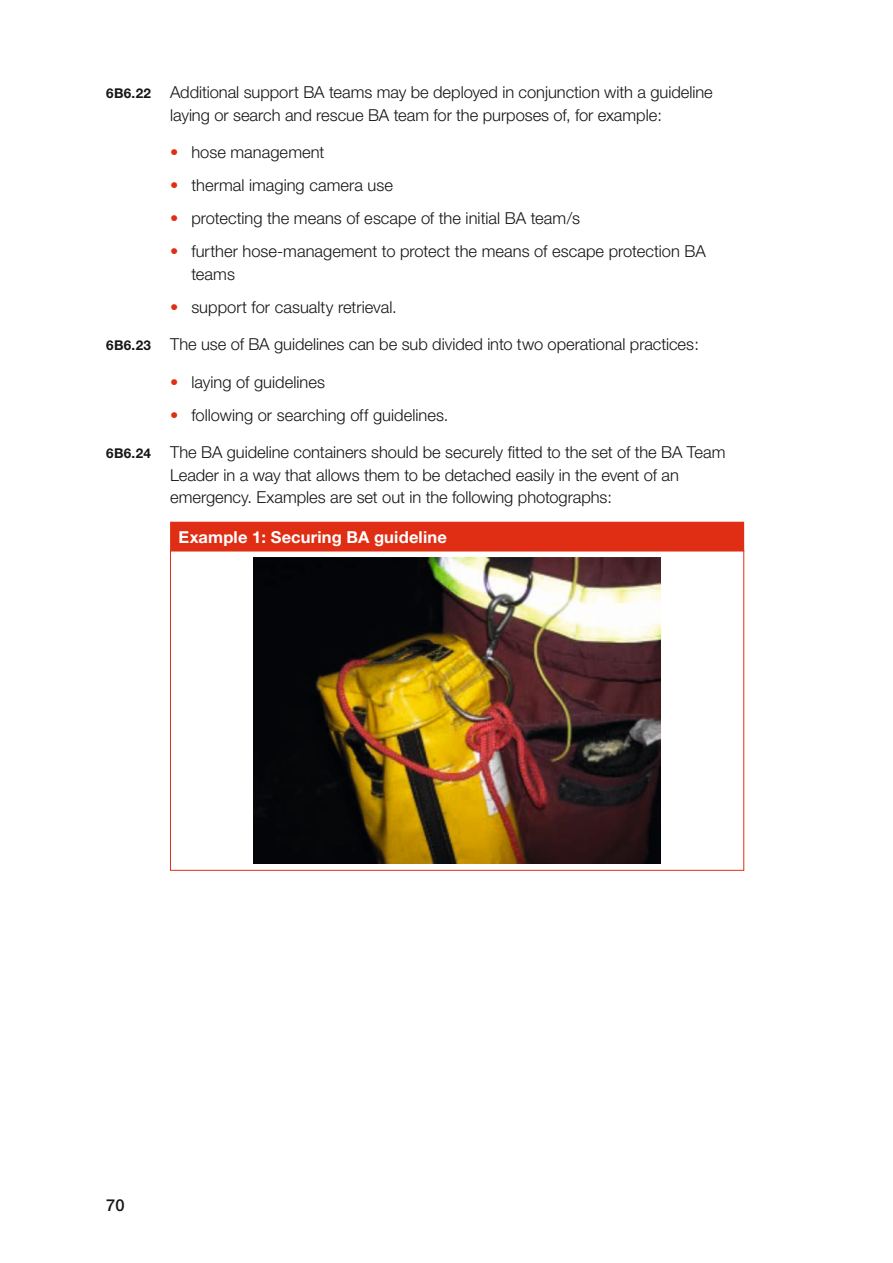
<style>
.page{position:relative;width:893px;height:1263px;background:#fff}
.page>*{position:absolute;margin:0;border:0;box-sizing:border-box;transform-origin:0 0}
.t1{font:300 16.5px/22.5px "Helvetica Neue";color:#151616}
.t2{font:700 16.5px "Helvetica Neue";letter-spacing:.01em;color:#fff}
.t3{font:500 16.5px "Helvetica Neue";color:#151616}
.s1{font-weight:700;font-size:13.5px}
.s2{font-weight:900;color:#e02e15}
</style>
<div class="page">
<div style="left:170px;top:522px;width:574px;height:29px;background:#e02e15"></div>
<img style="left:253px;top:557px;width:408px;height:306px">
<p class="t1" style="left:170px;top:81px;width:544px;text-indent:-64px"><span class="s1">6B6.22</span> Additional support BA teams may be deployed in conjunction with a guideline laying or search and rescue BA team for the purposes of, for example:</p>
<p class="t1" style="left:170px;top:141px;width:156px"><span class="s2">•</span> hose management</p>
<p class="t1" style="left:170px;top:174px;width:224px"><span class="s2">•</span> thermal imaging camera use</p>
<p class="t1" style="left:170px;top:207px;width:412px"><span class="s2">•</span> protecting the means of escape of the initial BA team/s</p>
<p class="t1" style="left:191px;top:240px;width:516px;text-indent:-21px"><span class="s2">•</span> further hose-management to protect the means of escape protection BA teams</p>
<p class="t1" style="left:170px;top:295px;width:228px"><span class="s2">•</span> support for casualty retrieval.</p>
<p class="t1" style="left:106px;top:333px;width:594px"><span class="s1">6B6.23</span> The use of BA guidelines can be sub divided into two operational practices:</p>
<p class="t1" style="left:170px;top:370px;width:156px"><span class="s2">•</span> laying of guidelines</p>
<p class="t1" style="left:170px;top:403px;width:280px"><span class="s2">•</span> following or searching off guidelines.</p>
<p class="t1" style="left:170px;top:441px;width:557px;text-indent:-64px"><span class="s1">6B6.24</span> The BA guideline containers should be securely fitted to the set of the BA Team<br>Leader in a way that allows them to be detached easily in the event of an emergency. Examples are set out in the following photographs:</p>
<p class="t2" style="left:179px;top:527px;width:270px">Example 1: Securing BA guideline</p>
<p class="t3" style="left:106px;top:1195px;width:20px">70</p>
</div>
